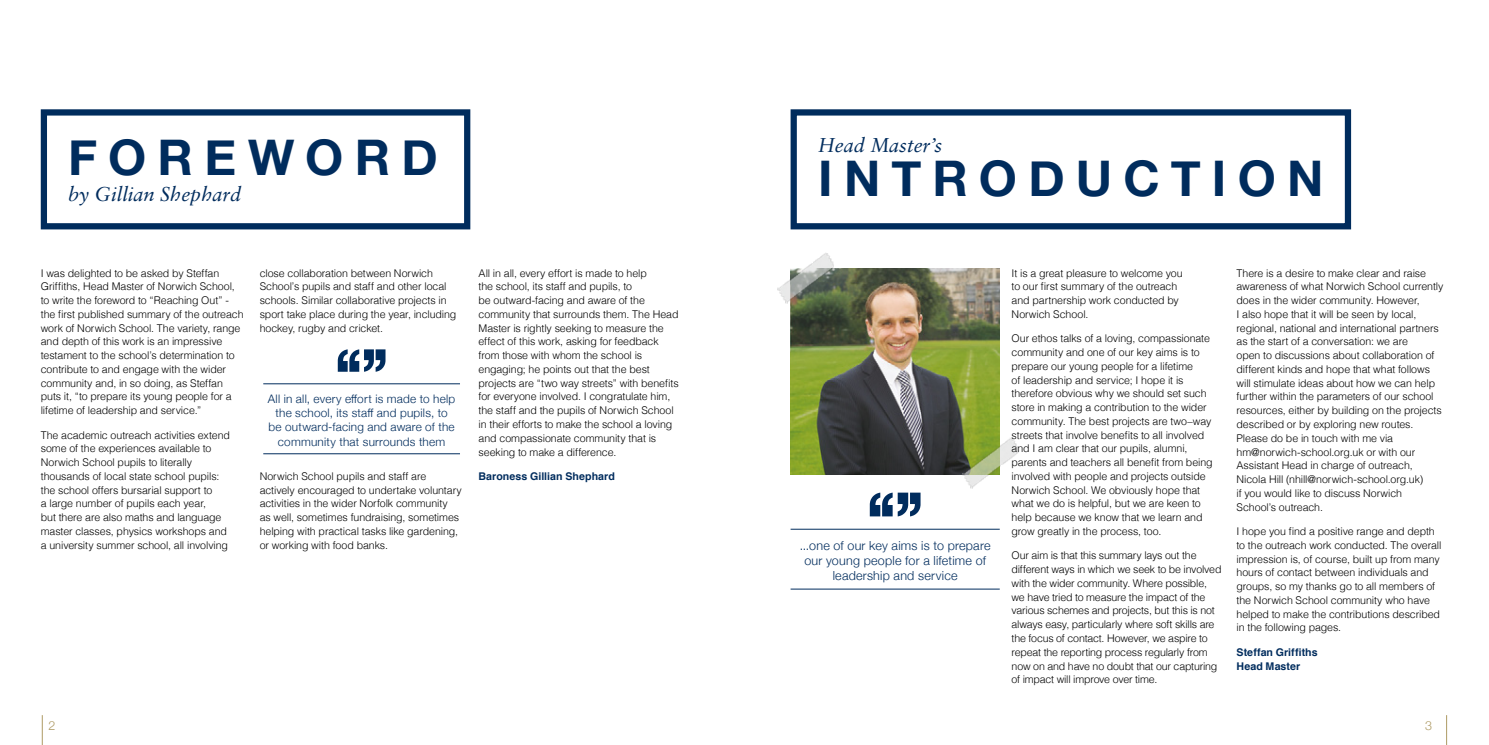
<style>
.page{position:relative;width:1489px;height:745px;background:#fff}
.page>*{position:absolute;margin:0;border:0;box-sizing:border-box;transform-origin:0 0}
.t1{font:700 49px "Helvetica Neue";letter-spacing:.23em;color:#002c5d}
.t2{font:italic 20px "Sabon LT Std";color:#002c5d}
.t3{font:300 12.5px/15px "Helvetica Neue";letter-spacing:.015em;color:#002c5d;text-align:center}
.t4{font:300 12.5px "Helvetica Neue";color:#ae9a64}
.t5{font:300 11.75px/14.1px "Helvetica Neue";letter-spacing:.02em;color:#002c5d;text-align:center}
.t6{font:300 10.62px/13.8px "Helvetica";letter-spacing:-.01em;color:#000}
.t7{font:700 10.62px/13.8px "Helvetica";letter-spacing:.005em;color:#002c5d}
</style>
<div class="page">
<div style="left:41px;top:109px;width:429px;height:120px;border:6px solid #002c5d"></div>
<svg style="left:338px;top:349px;width:47px;height:22px"></svg>
<hr style="left:263px;top:383px;width:197px;height:1px;background:#002c5d">
<hr style="left:263px;top:453px;width:197px;height:1px;background:#002c5d">
<div style="left:790px;top:109px;width:560px;height:120px;border:6px solid #002c5d"></div>
<img style="left:790px;top:269px;width:209px;height:205px">
<svg style="left:869px;top:492px;width:51px;height:24px"></svg>
<hr style="left:790px;top:528px;width:209px;height:1px;background:#002c5d">
<hr style="left:790px;top:588px;width:209px;height:1px;background:#002c5d">
<img style="left:777px;top:253px;width:59px;height:57px">
<img style="left:959px;top:430px;width:60px;height:59px">
<hr style="left:1446px;top:714px;width:1px;height:30px;background:#ae9a64">
<hr style="left:42px;top:714px;width:1px;height:30px;background:#ae9a64">
<h1 class="t1" style="left:68px;top:119px;width:371px">FOREWORD</h1>
<h2 class="t2" style="left:68px;top:182px;width:175px">by Gillian Shephard</h2>
<p class="t6" style="left:41px;top:265px;width:204px">I was delighted to be asked by Steffan Griffiths, Head Master of Norwich School, to write the foreword to “Reaching Out” - the first published summary of the outreach work of Norwich School. The variety, range and depth of this work is an impressive testament to the school’s determination to contribute to and engage with the wider community and, in so doing, as Steffan puts it, “to prepare its young people for a lifetime of leadership and service.”</p>
<p class="t6" style="left:41px;top:427px;width:191px">The academic outreach activities extend some of the experiences available to Norwich School pupils to literally thousands of local state school pupils: the school offers bursarial support to<br>a large number of pupils each year,<br>but there are also maths and language master classes, physics workshops and a university summer school, all involving</p>
<p class="t6" style="left:260px;top:265px;width:198px">close collaboration between Norwich School’s pupils and staff and other local schools. Similar collaborative projects in sport take place during the year, including hockey, rugby and cricket.</p>
<p class="t5" style="left:268px;top:391px;width:189px">All in all, every effort is made to help the school, its staff and pupils, to be outward-facing and aware of the community that surrounds them</p>
<p class="t6" style="left:260px;top:468px;width:204px">Norwich School pupils and staff are actively encouraged to undertake voluntary activities in the wider Norfolk community<br>as well, sometimes fundraising, sometimes helping with practical tasks like gardening, or working with food banks.</p>
<p class="t6" style="left:478px;top:265px;width:202px">All in all, every effort is made to help<br>the school, its staff and pupils, to<br>be outward-facing and aware of the community that surrounds them. The Head Master is rightly seeking to measure the effect of this work, asking for feedback from those with whom the school is engaging; he points out that the best projects are “two way streets” with benefits for everyone involved. I congratulate him, the staff and the pupils of Norwich School in their efforts to make the school a loving and compassionate community that is seeking to make a difference.</p>
<p class="t7" style="left:478px;top:469px;width:138px">Baroness Gillian Shephard</p>
<p class="t4" style="left:49px;top:714px;width:8px">2</p>
<h2 class="t2" style="left:818px;top:133px;width:126px">Head Master’s</h2>
<h1 class="t1" style="left:818px;top:140px;width:507px">INTRODUCTION</h1>
<p class="t3" style="left:799px;top:537px;width:192px">...one of our key aims is to prepare our young people for a lifetime of leadership and service</p>
<p class="t6" style="left:1011px;top:265px;width:173px">It is a great pleasure to welcome you to our first summary of the outreach and partnership work conducted by<br>Norwich School.</p>
<p class="t6" style="left:1011px;top:330px;width:203px">Our ethos talks of a loving, compassionate community and one of our key aims is to prepare our young people for a lifetime<br>of leadership and service; I hope it is therefore obvious why we should set such store in making a contribution to the wider community. The best projects are two–way streets that involve benefits to all involved and I am clear that our pupils, alumni, parents and teachers all benefit from being involved with people and projects outside Norwich School. We obviously hope that what we do is helpful, but we are keen to help because we know that we learn and grow greatly in the process, too.</p>
<p class="t6" style="left:1011px;top:547px;width:211px">Our aim is that this summary lays out the different ways in which we seek to be involved with the wider community. Where possible, we have tried to measure the impact of the various schemes and projects, but this is not always easy, particularly where soft skills are the focus of contact. However, we aspire to repeat the reporting process regularly from now on and have no doubt that our capturing of impact will improve over time.</p>
<p class="t6" style="left:1236px;top:265px;width:208px">There is a desire to make clear and raise awareness of what Norwich School currently does in the wider community. However,<br>I also hope that it will be seen by local, regional, national and international partners as the start of a conversation: we are<br>open to discussions about collaboration of different kinds and hope that what follows will stimulate ideas about how we can help further within the parameters of our school resources, either by building on the projects described or by exploring new routes.<br>Please do be in touch with me via hm@norwich-school.org.uk or with our Assistant Head in charge of outreach, Nicola Hill (nhill@norwich-school.org.uk)<br>if you would like to discuss Norwich School’s outreach.</p>
<p class="t6" style="left:1236px;top:523px;width:206px">I hope you find a positive range and depth to the outreach work conducted. The overall impression is, of course, built up from many hours of contact between individuals and groups, so my thanks go to all members of the Norwich School community who have helped to make the contributions described in the following pages.</p>
<p class="t7" style="left:1236px;top:644px;width:83px">Steffan Griffiths<br>Head Master</p>
<p class="t4" style="left:1424px;top:714px;width:14px">35</p>
</div>
